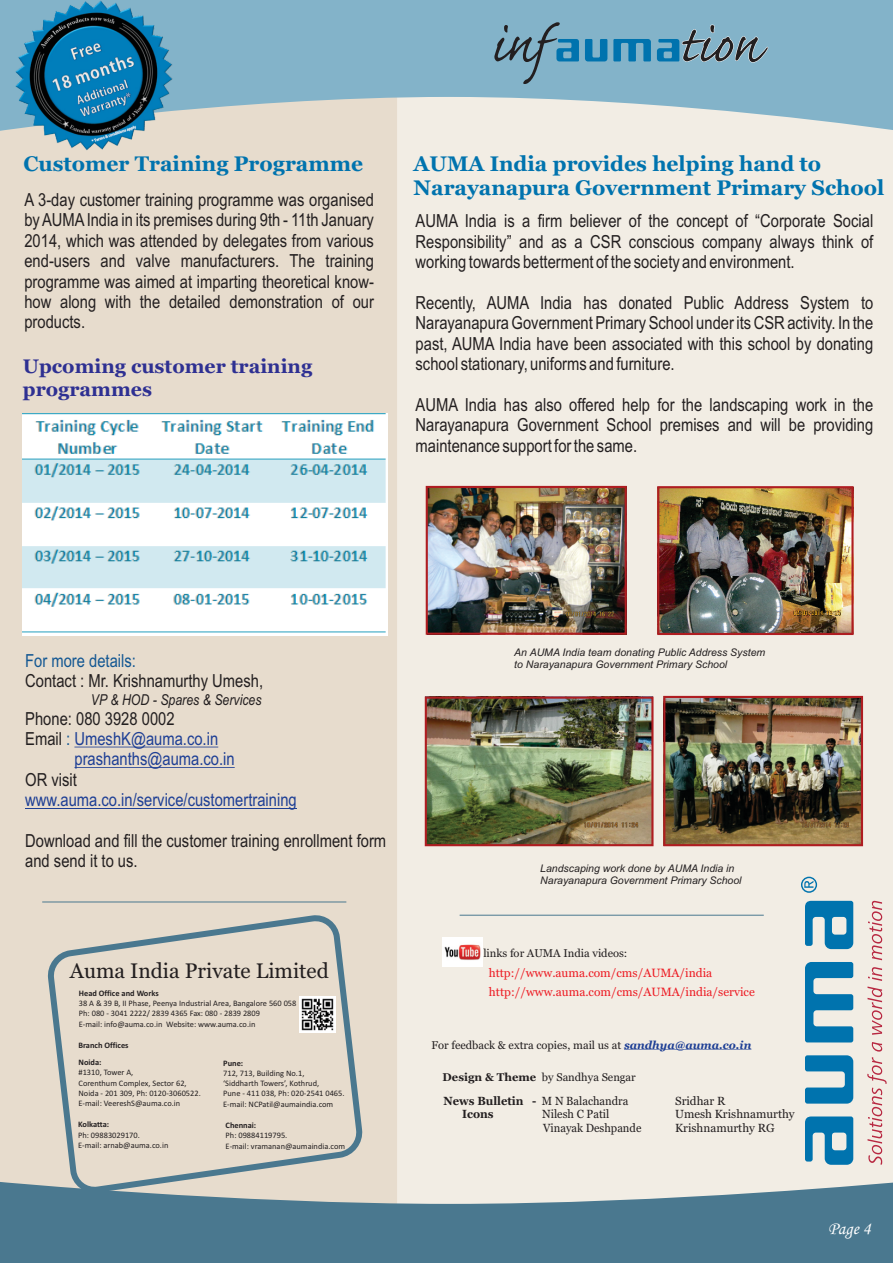
<style>
.page{position:relative;width:893px;height:1263px;background:#fff}
.page>*{position:absolute;margin:0;border:0;box-sizing:border-box;transform-origin:0 0}
.t1{font:700 21px/23.9px "Georgia";color:#0073ae}
.t2{font:21px "Georgia";color:#231f20}
.t3{font:700 19.5px/22.2px "Georgia";color:#2e3092}
.t4{font:18px/20.4px "Arial Narrow";color:#231f20;text-align:justify}
.t5{font:18px "Arial Narrow";color:#1e3f95}
.t6{font:18px "Arial Narrow";color:#135792}
.t7{font:18px "Monotype Corsiva";color:#fff}
.t8{font:italic 15px "Arial Narrow";color:#231f20}
.t9{font:12px "Georgia";color:#ed1c24}
.t10{font:11.7px/13.4px "Georgia";color:#231f20}
.t11{font:700 11.7px/13.4px "Georgia";color:#231f20;scale:.95 1}
.t12{font:11.7px/13.4px "Georgia";color:#231f20;scale:.95 1}
.t13{font:11.25px "Georgia";color:#231f20}
.t14{font:italic 10.5px/11.7px "Arial";color:#231f20}
.t15{font:8.4px/10.2px "Calibri";color:#231f20}
.t16{font:700 8.4px/17.2px "Calibri";color:#231f20}
.s1{color:#231f20}
.s2{color:#135792}
.s3{font-weight:700;font-style:italic;color:#1e3f95}
.s4{font-weight:700}
.s5{font-weight:400}
</style>
<div class="page">
<div style="left:397px;top:131px;width:496px;height:1051px;background:#f2ede4"></div>
<div style="left:0;top:131px;width:397px;height:1051px;background:#e7dccd"></div>
<svg style="left:0;top:0;width:893px;height:131px;background:#99bdcc"></svg>
<svg style="left:0;top:1182px;width:893px;height:81px;background:#5f8799"></svg>
<svg style="left:585px;top:39px;width:22px;height:22px"></svg>
<svg style="left:613px;top:39px;width:38px;height:22px"></svg>
<svg style="left:494px;top:22px;width:85px;height:62px;background:#6e9cb1"></svg>
<svg style="left:657px;top:25px;width:111px;height:37px;background:#6d96aa"></svg>
<svg style="left:50px;top:917px;width:310px;height:279px;background:#dad4c8"></svg>
<img style="left:300px;top:997px;width:36px;height:36px">
<svg style="left:867px;top:1057px;width:20px;height:108px;background:#e8cbc8"></svg>
<svg style="left:872px;top:1042px;width:10px;height:9px"></svg>
<svg style="left:867px;top:967px;width:15px;height:68px"></svg>
<svg style="left:868px;top:901px;width:14px;height:59px"></svg>
<svg style="left:801px;top:877px;width:16px;height:16px"></svg>
<svg style="left:805px;top:1055px;width:48px;height:48px;background:#4696bd"></svg>
<svg style="left:805px;top:962px;width:48px;height:80px;background:#509bbf"></svg>
<svg style="left:805px;top:1116px;width:48px;height:49px;background:#4998be"></svg>
<svg style="left:805px;top:901px;width:48px;height:48px;background:#4796bd"></svg>
<img style="left:442px;top:938px;width:41px;height:28px">
<hr style="left:624px;top:1049px;width:51px;height:1px;background:#1e3f95">
<hr style="left:675px;top:1049px;width:76px;height:1px;background:#1e3f95">
<hr style="left:460px;top:915px;width:304px;height:1px;background:#4a788f">
<hr style="left:74px;top:747px;width:144px;height:1px;background:#1e3f95">
<hr style="left:74px;top:767px;width:161px;height:1px;background:#1e3f95">
<hr style="left:25px;top:808px;width:272px;height:1px;background:#1e3f95">
<img style="left:23px;top:413px;width:365px;height:222px">
<img style="left:429px;top:489px;width:195px;height:143px">
<img style="left:428px;top:699px;width:222px;height:144px">
<img style="left:666px;top:699px;width:194px;height:144px">
<hr style="left:42px;top:901px;width:304px;height:1px;background:#4a788f">
<div style="left:663px;top:696px;width:200px;height:150px;border:2px solid #af1d21"></div>
<div style="left:425px;top:696px;width:228px;height:150px;border:2px solid #af1d21"></div>
<div style="left:426px;top:486px;width:201px;height:149px;border:2px solid #af1d21"></div>
<img style="left:13px;top:1px;width:161px;height:151px">
<img style="left:660px;top:489px;width:191px;height:143px">
<div style="left:657px;top:486px;width:197px;height:149px;border:2px solid #af1d21"></div>
<p class="t1" style="left:23px;top:153px;width:341px">Customer Training Programme</p>
<p class="t4" style="left:24px;top:191px;width:351px">A 3-day customer training programme was organised by AUMAIndia in its premises during 9th - 11th January 2014, which was attended by delegates from various end-users and valve manufacturers. The training programme was aimed at imparting theoretical know&shy;how along with the detailed demonstration of our products.</p>
<p class="t3" style="left:23px;top:357px;width:291px">Upcoming customer training programmes</p>
<p class="t1" style="left:414px;top:153px;width:472px">AUMA India provides helping hand to<br>Narayanapura Government Primary School</p>
<p class="t4" style="left:416px;top:213px;width:459px">AUMA India is a firm believer of the concept of “Corporate Social Responsibility” and as a CSR conscious company always think of working towards betterment of the society and environment.</p>
<p class="t4" style="left:416px;top:294px;width:459px">Recently, AUMA India has donated Public Address System to Narayanapura Government Primary School under its CSR activity. In the past, AUMA India have been associated with this school by donating school stationary, uniforms and furniture.</p>
<p class="t4" style="left:416px;top:396px;width:459px">AUMA India has also offered help for the landscaping work in the Narayanapura Government School premises and will be providing maintenance support for the same.</p>
<p class="t6" style="left:25px;top:654px;width:112px">For more details:</p>
<p class="t4" style="left:25px;top:672px;width:239px">Contact : Mr. Krishnamurthy Umesh,</p>
<p class="t8" style="left:91px;top:694px;width:172px">VP &amp; HOD - Spares &amp; Services</p>
<p class="t4" style="left:25px;top:710px;width:151px">Phone: 080 3928 0002</p>
<p class="t5" style="left:25px;top:732px;width:194px"><span class="s1">Email</span> <span class="s2">:</span> UmeshK@auma.co.in</p>
<p class="t5" style="left:74px;top:752px;width:162px">prashanths@auma.co.in</p>
<p class="t5" style="left:25px;top:793px;width:273px">www.auma.co.in/service/customertraining</p>
<p class="t4" style="left:25px;top:771px;width:53px">OR visit</p>
<p class="t4" style="left:25px;top:832px;width:362px">Download and fill the customer training enrollment form and send it to us.</p>
<p class="t2" style="left:70px;top:962px;width:260px">Auma India Private Limited</p>
<p class="t16" style="left:79px;top:985px;width:81px">Head Office and Works</p>
<p class="t15" style="left:79px;top:999px;width:219px">38 A &amp; 39 B, II Phase, Peenya Industrial Area, Bangalore 560 058<br>Ph: 080 - 3041 2222/ 2839 4365 Fax: 080 - 2839 2809<br>E-mail: info@auma.co.in Website: www.auma.co.in</p>
<p class="t16" style="left:223px;top:1055px;width:22px">Pune:</p>
<p class="t15" style="left:223px;top:1069px;width:123px">712, 713, Building No.1,<br>‘Siddharth Towers’, Kothrud,<br>Pune - 411 038, Ph: 020-2541 0465.<br>E-mail: NCPatil@aumaindia.com</p>
<p class="t16" style="left:226px;top:1117px;width:32px">Chennai:</p>
<p class="t15" style="left:226px;top:1131px;width:121px">Ph: 09884119795.<br>E-mail: vramanan@aumaindia.com</p>
<p class="t16" style="left:78px;top:1037px;width:52px">Branch Offices<br>Noida:</p>
<p class="t15" style="left:79px;top:1068px;width:124px">#1310, Tower A,<br>Corenthum Complex, Sector 62,<br>Noida - 201 309, Ph: 0120-3060522.<br>E-mail: VeereshS@auma.co.in</p>
<p class="t16" style="left:78px;top:1116px;width:33px">Kolkatta:</p>
<p class="t15" style="left:78px;top:1130px;width:92px">Ph: 09883029170.<br>E-mail: arnab@auma.co.in</p>
<p class="t14" style="left:514px;top:648px;width:252px">An AUMA India team donating Public Address System to Narayanapura Government Primary School</p>
<p class="t14" style="left:540px;top:863px;width:203px">Landscaping work done by AUMA India in<br>Narayanapura Government Primary School</p>
<p class="t13" style="left:483px;top:949px;width:146px">links for AUMA India videos:</p>
<p class="t9" style="left:489px;top:968px;width:225px">http://www.auma.com/cms/AUMA/india</p>
<p class="t9" style="left:489px;top:987px;width:267px">http://www.auma.com/cms/AUMA/india/service</p>
<p class="t13" style="left:431px;top:1040px;width:321px">For feedback &amp; extra copies, mail us at <span class="s3">sandhya@auma.co.in</span></p>
<p class="t13" style="left:443px;top:1073px;width:195px"><span class="s4">Design &amp; Theme</span> by Sandhya Sengar</p>
<p class="t11" style="left:462px;top:1095px;width:177px;text-indent:-19px">News Bulletin - <span class="s5">M N Balachandra<br></span>Icons</p>
<p class="t10" style="left:675px;top:1095px;width:121px">Sridhar R<br>Umesh Krishnamurthy<br>Krishnamurthy RG</p>
<p class="t12" style="left:542px;top:1108px;width:106px">Nilesh C Patil<br>Vinayak Deshpande</p>
<p class="t7" style="left:828px;top:1222px;width:44px">Page 4</p>
</div>
